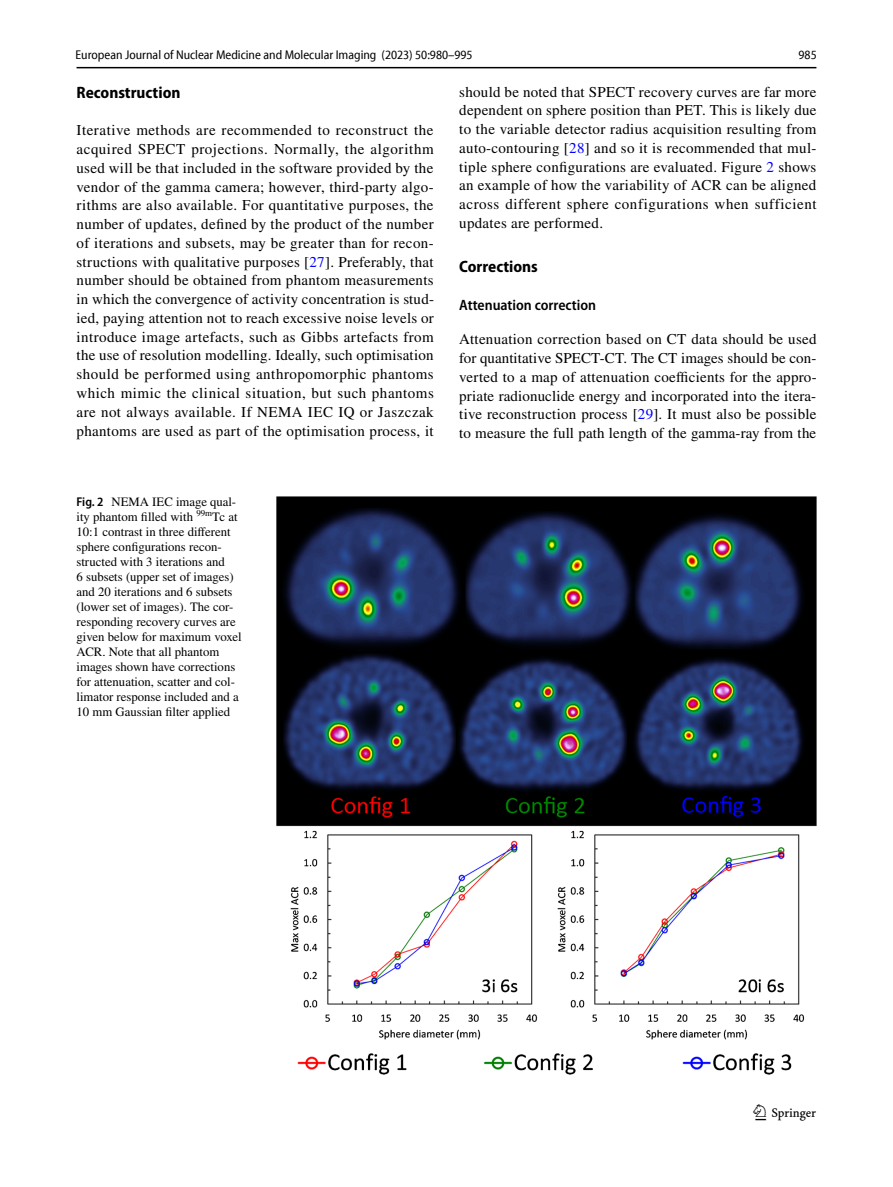
<style>
.page{position:relative;width:893px;height:1187px;background:#fff}
.page>*{position:absolute;margin:0;border:0;box-sizing:border-box;transform-origin:0 0}
.t1{font:22.5px "Springnew Regular 3";color:#000}
.t2{font:700 semi-condensed 16.5px "Myriad Pro";color:#000}
.t3{font:15px/18.8px "STIX";letter-spacing:.02em;color:#000;text-align:justify}
.t4{font:600 semi-condensed 15px "Myriad Pro";color:#000}
.t5{font:12.75px/15px "STIX";color:#000}
.t6{font:semi-condensed 12.75px "Myriad Pro Unic";color:#000}
.s1{color:#00f}
.s2{font-family:"Myriad Pro";font-weight:600;font-stretch:semi-condensed}
</style>
<div class="page">
<hr style="left:77px;top:67px;width:739px;height:1px;background:#000">
<img style="left:276px;top:496px;width:540px;height:577px">
<p class="t6" style="left:76px;top:50px;width:399px">European Journal of Nuclear Medicine and Molecular Imaging (2023) 50:980–995</p>
<p class="t6" style="left:799px;top:50px;width:20px">985</p>
<p class="t2" style="left:77px;top:83px;width:105px">Reconstruction</p>
<p class="t3" style="left:77px;top:122px;width:359px">Iterative methods are recommended to reconstruct the acquired SPECT projections. Normally, the algorithm used will be that included in the software provided by the vendor of the gamma camera; however, third-party algo&shy;rithms are also available. For quantitative purposes, the number of updates, defined by the product of the number of iterations and subsets, may be greater than for recon&shy;structions with qualitative purposes [<span class="s1">27</span>]. Preferably, that number should be obtained from phantom measurements in which the convergence of activity concentration is stud&shy;ied, paying attention not to reach excessive noise levels or introduce image artefacts, such as Gibbs artefacts from the use of resolution modelling. Ideally, such optimisation should be performed using anthropomorphic phantoms which mimic the clinical situation, but such phantoms are not always available. If NEMA IEC IQ or Jaszczak phantoms are used as part of the optimisation process, it</p>
<p class="t5" style="left:77px;top:495px;width:167px"><span class="s2">Fig. 2</span> NEMA IEC image qual&shy;ity phantom filled with <sup>99m</sup>Tc at<br>10:1 contrast in three different sphere configurations recon&shy;structed with 3 iterations and<br>6 subsets (upper set of images) and 20 iterations and 6 subsets (lower set of images). The cor&shy;responding recovery curves are given below for maximum voxel<br>ACR. Note that all phantom images shown have corrections for attenuation, scatter and col&shy;limator response included and a<br>10 mm Gaussian filter applied</p>
<p class="t3" style="left:459px;top:83px;width:359px">should be noted that SPECT recovery curves are far more dependent on sphere position than PET. This is likely due to the variable detector radius acquisition resulting from auto-contouring [<span class="s1">28</span>] and so it is recommended that mul&shy;tiple sphere configurations are evaluated. Figure <span class="s1">2</span> shows an example of how the variability of ACR can be aligned across different sphere configurations when sufficient updates are performed.</p>
<p class="t2" style="left:459px;top:257px;width:80px">Corrections</p>
<p class="t4" style="left:459px;top:297px;width:138px">Attenuation correction</p>
<p class="t3" style="left:459px;top:331px;width:359px">Attenuation correction based on CT data should be used for quantitative SPECT-CT. The CT images should be con&shy;verted to a map of attenuation coefficients for the appro&shy;priate radionuclide energy and incorporated into the itera&shy;tive reconstruction process [<span class="s1">29</span>]. It must also be possible to measure the full path length of the gamma-ray from the</p>
<h1 class="t1" style="left:755px;top:1104px;width:62px">1 3</h1>
</div>
